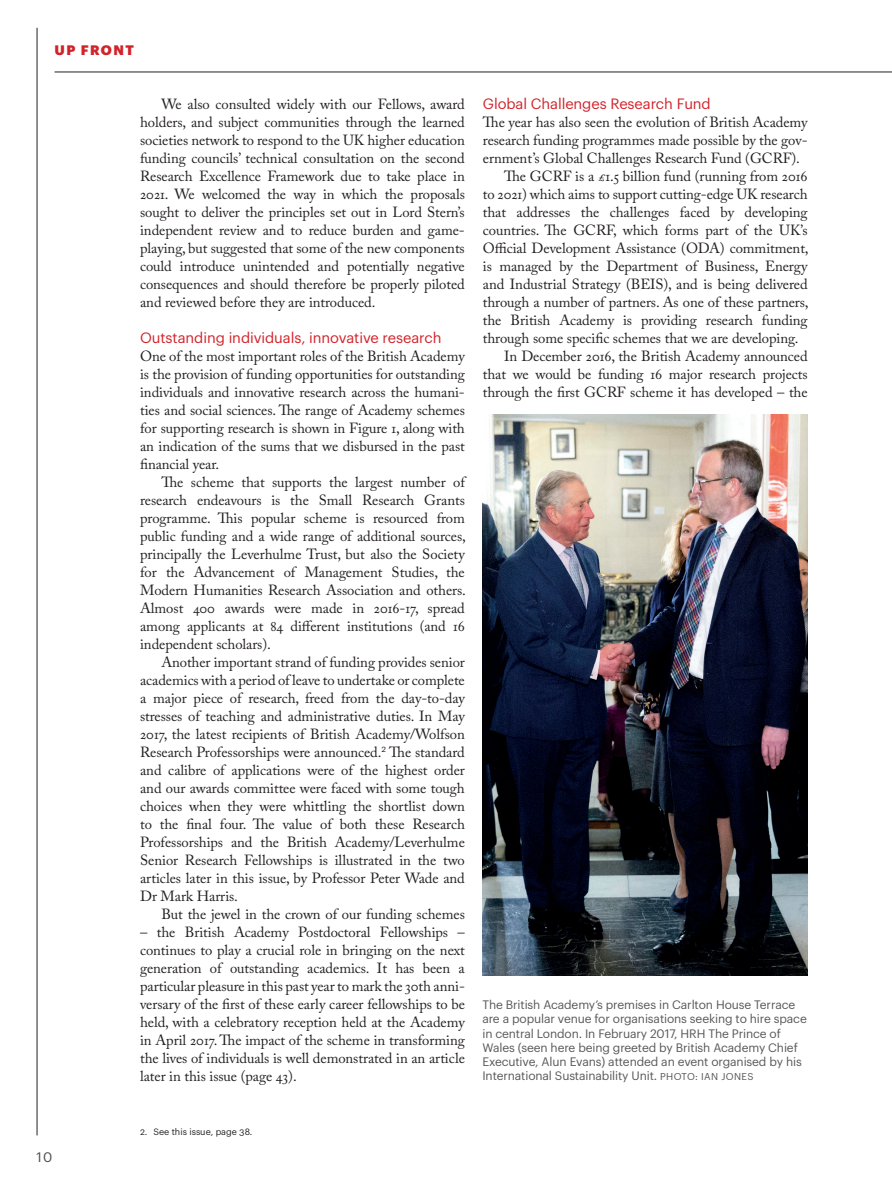
<style>
.page{position:relative;width:892px;height:1190px;background:#fff}
.page>*{position:absolute;margin:0;border:0;box-sizing:border-box;transform-origin:0 0}
.t1{font:14.7px/18px "Adobe Caslon Pro";letter-spacing:-.005em;color:#231f20;text-align:justify}
.t2{font:14.7px "Graphik";letter-spacing:-.005em;color:#d1232a}
.t3{font:900 13.5px "Graphik";letter-spacing:.105em;color:#d1232a}
.t4{font:13.5px "Graphik";color:#4b4c4d}
.t5{font:12px/14.2px "Graphik";letter-spacing:-.01em;color:#57585a}
.t6{font:9px "Graphik";color:#231f20}
.s1{font-size:9.75px}
</style>
<div class="page">
<hr style="left:37px;top:28px;width:1px;height:1107px;background:#231f20">
<hr style="left:55px;top:72px;width:836px;height:1px;background:#231f20">
<img style="left:482px;top:415px;width:325px;height:560px">
<p class="t3" style="left:55px;top:39px;width:81px">UP FRONT</p>
<p class="t1" style="left:140px;top:94px;width:326px;text-indent:21px">We also consulted widely with our Fellows, award holders, and subject communities through the learned societies network to respond to the UK higher education funding councils’ technical consultation on the second Research Excellence Framework due to take place in 2021. We welcomed the way in which the proposals sought to deliver the principles set out in Lord Stern’s independent review and to reduce burden and game&shy;playing, but suggested that some of the new components could introduce unintended and potentially negative consequences and should therefore be properly piloted and reviewed before they are introduced.</p>
<p class="t2" style="left:140px;top:326px;width:303px">Outstanding individuals, innovative research</p>
<p class="t1" style="left:140px;top:347px;width:326px">One of the most important roles of the British Academy</p>
<p class="t1" style="left:140px;top:365px;width:326px">is the provision of funding opportunities for outstanding</p>
<p class="t1" style="left:140px;top:383px;width:326px">individuals and innovative research across the humani-</p>
<p class="t1" style="left:140px;top:401px;width:326px">ties and social sciences. The range of Academy schemes</p>
<p class="t1" style="left:140px;top:419px;width:326px">for supporting research is shown in Figure 1, along with</p>
<p class="t1" style="left:140px;top:437px;width:326px">an indication of the sums that we disbursed in the past</p>
<p class="t1" style="left:140px;top:455px;width:80px">financial year.</p>
<p class="t1" style="left:161px;top:473px;width:305px">The scheme that supports the largest number of</p>
<p class="t1" style="left:140px;top:491px;width:326px">research endeavours is the Small Research Grants</p>
<p class="t1" style="left:140px;top:509px;width:326px">programme. This popular scheme is resourced from</p>
<p class="t1" style="left:140px;top:527px;width:327px">public funding and a wide range of additional sources,</p>
<p class="t1" style="left:140px;top:545px;width:326px">principally the Leverhulme Trust, but also the Society</p>
<p class="t1" style="left:140px;top:563px;width:326px">for the Advancement of Management Studies, the</p>
<p class="t1" style="left:140px;top:581px;width:327px">Modern Humanities Research Association and others.</p>
<p class="t1" style="left:140px;top:599px;width:326px">Almost 400 awards were made in 2016-17, spread</p>
<p class="t1" style="left:140px;top:617px;width:326px">among applicants at 84 different institutions (and 16</p>
<p class="t1" style="left:140px;top:635px;width:132px">independent scholars).</p>
<p class="t1" style="left:161px;top:653px;width:305px">Another important strand of funding provides senior</p>
<p class="t1" style="left:140px;top:671px;width:326px">academics with a period of leave to undertake or complete</p>
<p class="t1" style="left:140px;top:689px;width:326px">a major piece of research, freed from the day-to-day</p>
<p class="t1" style="left:140px;top:707px;width:326px">stresses of teaching and administrative duties. In May</p>
<p class="t1" style="left:140px;top:725px;width:326px">2017, the latest recipients of British Academy/Wolfson</p>
<p class="t1" style="left:140px;top:743px;width:326px">Research Professorships were announced.<sup>2</sup> The standard</p>
<p class="t1" style="left:140px;top:760px;width:326px">and calibre of applications were of the highest order</p>
<p class="t1" style="left:140px;top:778px;width:326px">and our awards committee were faced with some tough</p>
<p class="t1" style="left:140px;top:796px;width:326px">choices when they were whittling the shortlist down</p>
<p class="t1" style="left:140px;top:814px;width:326px">to the final four. The value of both these Research</p>
<p class="t1" style="left:140px;top:832px;width:326px">Professorships and the British Academy/Leverhulme</p>
<p class="t1" style="left:140px;top:850px;width:326px">Senior Research Fellowships is illustrated in the two</p>
<p class="t1" style="left:140px;top:868px;width:326px">articles later in this issue, by Professor Peter Wade and</p>
<p class="t1" style="left:140px;top:886px;width:99px">Dr Mark Harris.</p>
<p class="t1" style="left:161px;top:904px;width:305px">But the jewel in the crown of our funding schemes</p>
<p class="t1" style="left:140px;top:922px;width:326px">– the British Academy Postdoctoral Fellowships – continues to play a crucial role in bringing on the next generation of outstanding academics. It has been a particular pleasure in this past year to mark the 30th anni&shy;versary of the first of these early career fellowships to be held, with a celebratory reception held at the Academy in April 2017. The impact of the scheme in transforming the lives of individuals is well demonstrated in an article later in this issue (page 43).</p>
<p class="t2" style="left:483px;top:92px;width:229px">Global Challenges Research Fund</p>
<p class="t1" style="left:483px;top:112px;width:326px">The year has also seen the evolution of British Academy</p>
<p class="t1" style="left:483px;top:130px;width:326px">research funding programmes made possible by the gov-</p>
<p class="t1" style="left:483px;top:148px;width:318px">ernment’s Global Challenges Research Fund (GCRF).</p>
<p class="t1" style="left:504px;top:166px;width:305px">The GCRF is a £1.5 billion fund (running from 2016</p>
<p class="t1" style="left:483px;top:184px;width:326px">to 2021) which aims to support cutting-edge UK research</p>
<p class="t1" style="left:483px;top:202px;width:326px">that addresses the challenges faced by developing</p>
<p class="t1" style="left:483px;top:220px;width:326px">countries. The GCRF, which forms part of the UK’s</p>
<p class="t1" style="left:483px;top:238px;width:327px">Official Development Assistance (ODA) commitment,</p>
<p class="t1" style="left:483px;top:256px;width:326px">is managed by the Department of Business, Energy</p>
<p class="t1" style="left:483px;top:274px;width:326px">and Industrial Strategy (BEIS), and is being delivered</p>
<p class="t1" style="left:483px;top:292px;width:327px">through a number of partners. As one of these partners,</p>
<p class="t1" style="left:483px;top:311px;width:326px">the British Academy is providing research funding</p>
<p class="t1" style="left:483px;top:329px;width:317px">through some specific schemes that we are developing.</p>
<p class="t1" style="left:504px;top:347px;width:305px">In December 2016, the British Academy announced</p>
<p class="t1" style="left:483px;top:365px;width:326px">that we would be funding 16 major research projects</p>
<p class="t1" style="left:483px;top:383px;width:326px">through the first GCRF scheme it has developed – the</p>
<p class="t5" style="left:482px;top:996px;width:326px">The British Academy’s premises in Carlton House Terrace are a popular venue for organisations seeking to hire space in central London. In February 2017, HRH The Prince of Wales (seen here being greeted by British Academy Chief Executive, Alun Evans) attended an event organised by his International Sustainability Unit. <span class="s1">PHOTO: IAN JONES</span></p>
<p class="t4" style="left:36px;top:1146px;width:17px">10</p>
<p class="t6" style="left:140px;top:1125px;width:114px">2. See this issue, page 38.</p>
</div>
